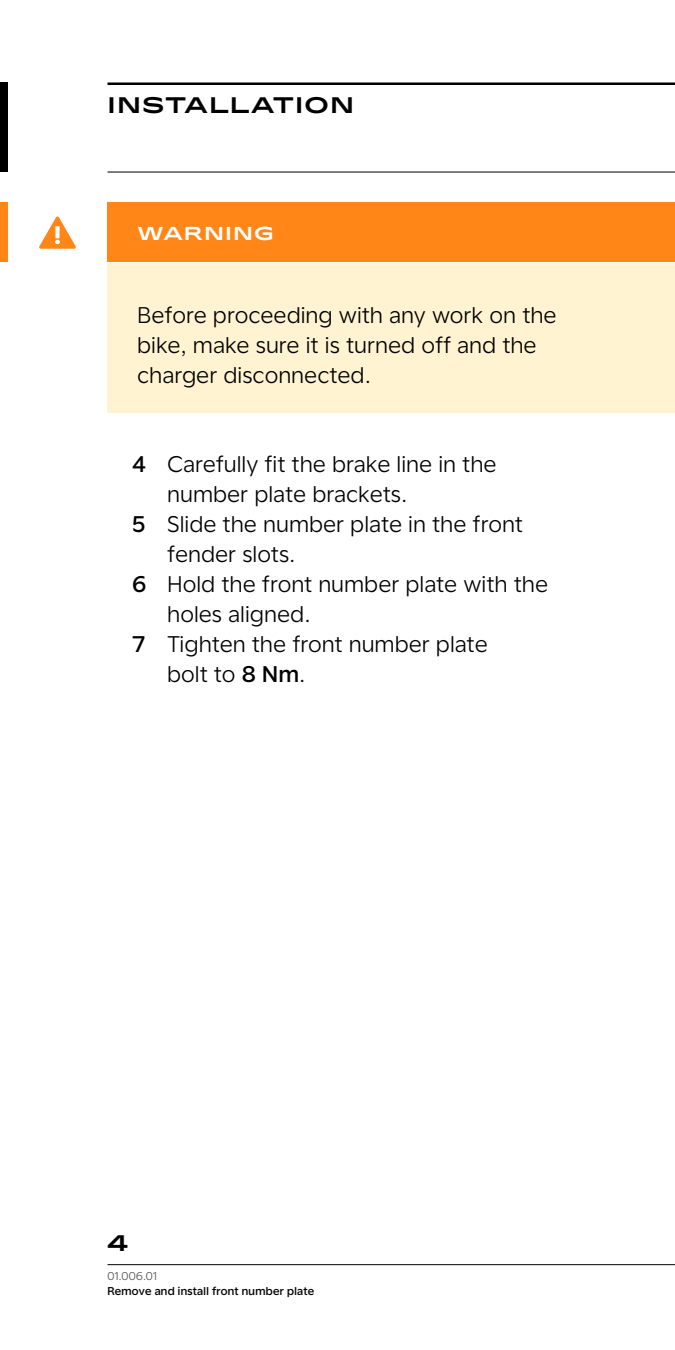
<style>
.page{position:relative;width:675px;height:1350px;background:#fff}
.page>*{position:absolute;margin:0;border:0;box-sizing:border-box;transform-origin:0 0}
.t1{font:22.5px/30px "Universal Sans Display 300";letter-spacing:.03em;color:#000}
.t2{font:500 22.5px "Stark Sans";letter-spacing:.06em;color:#000}
.t3{font:500 18.75px "Stark Sans";letter-spacing:.06em;color:#fff}
.t4{font:11.25px "Universal Sans Display 500";letter-spacing:.03em;color:#000}
.t5{font:11.25px "Universal Sans Display 300";letter-spacing:.03em;color:#4d4d4d}
.s1{font-family:"Universal Sans Display 500"}
</style>
<div class="page">
<hr style="left:108px;top:1265px;width:567px;height:1px;background:#000">
<div style="left:0;top:82px;width:8px;height:90px;background:#000"></div>
<hr style="left:108px;top:82px;width:567px;height:3px;background:#000">
<hr style="left:108px;top:172px;width:567px;height:1px;background:#000">
<div style="left:108px;top:202px;width:567px;height:60px;background:#ff8617"></div>
<div style="left:108px;top:263px;width:567px;height:149px;background:#fff3d1"></div>
<div style="left:0;top:202px;width:8px;height:60px;background:#ff8617"></div>
<svg style="left:39px;top:216px;width:37px;height:33px"></svg>
<p class="t2" style="left:108px;top:89px;width:248px">INSTALLATION</p>
<p class="t3" style="left:138px;top:221px;width:138px">WARNING</p>
<p class="t1" style="left:138px;top:300px;width:420px">Before proceeding with any work on the bike, make sure it is turned off and the charger disconnected.</p>
<p class="t1" style="left:133px;top:450px;width:365px"><span class="s1">4</span> Carefully fit the brake line in the</p>
<p class="t1" style="left:168px;top:480px;width:241px">number plate brackets.</p>
<p class="t1" style="left:133px;top:510px;width:392px"><span class="s1">5</span> Slide the number plate in the front</p>
<p class="t1" style="left:168px;top:540px;width:129px">fender slots.</p>
<p class="t1" style="left:133px;top:570px;width:417px"><span class="s1">6</span> Hold the front number plate with the</p>
<p class="t1" style="left:168px;top:600px;width:144px">holes aligned.</p>
<p class="t1" style="left:133px;top:630px;width:356px"><span class="s1">7</span> Tighten the front number plate</p>
<p class="t1" style="left:168px;top:660px;width:139px">bolt to <span class="s1">8 Nm</span>.</p>
<p class="t2" style="left:108px;top:1228px;width:22px">4</p>
<p class="t5" style="left:108px;top:1270px;width:51px">01.006.01</p>
<p class="t4" style="left:108px;top:1285px;width:208px">Remove and install front number plate</p>
</div>
